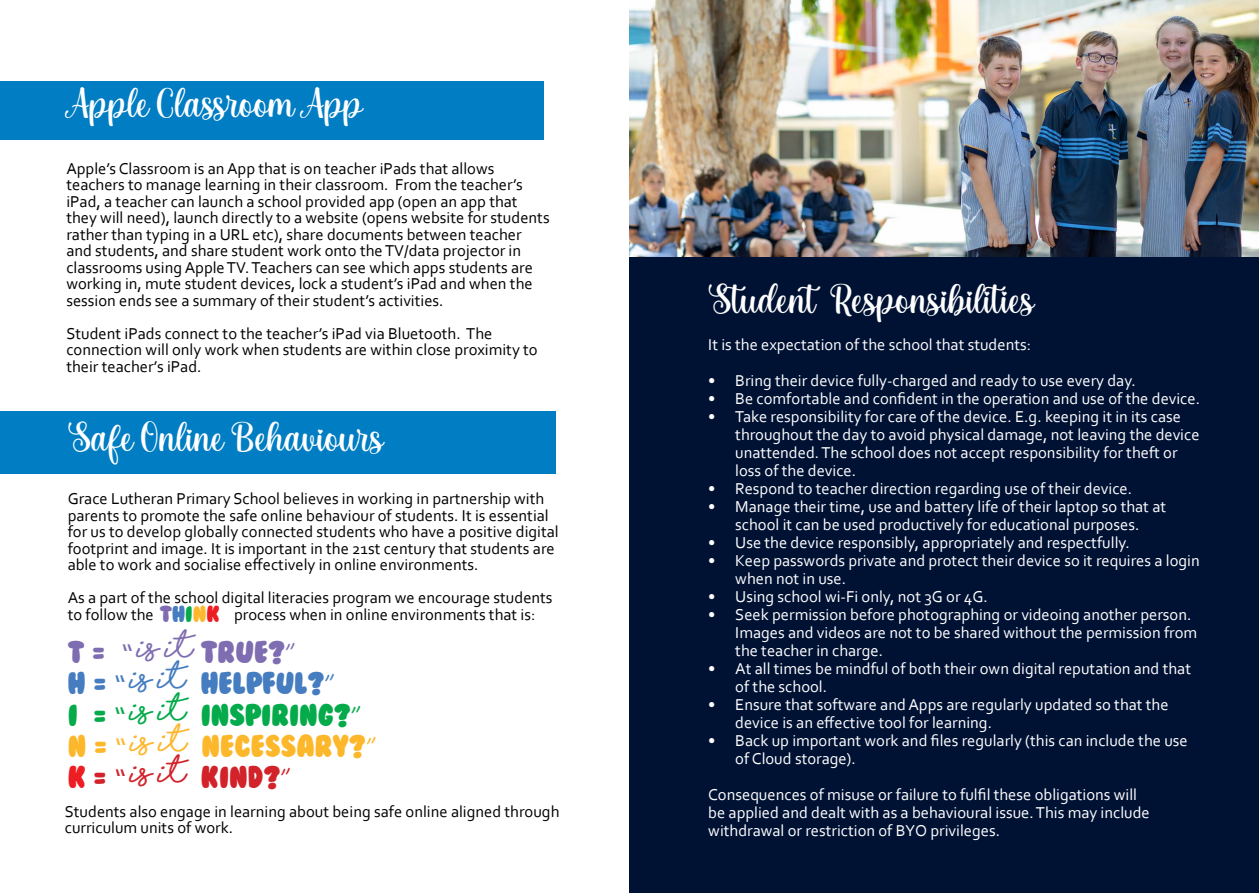
<style>
.page{position:relative;width:1259px;height:893px;background:#fff}
.page>*{position:absolute;margin:0;border:0;box-sizing:border-box;transform-origin:0 0}
.t1{font:45px "josephsophia";color:#fff}
.t2{font:28.5px/31.2px "Bubble Gum";color:#05aa4b}
.t3{font:21px "Bubble Gum";color:#7f6db1}
.t4{font:16.5px/18px "Corbel";color:#fff}
.t5{font:16.5px/16.5px "Corbel";color:#000}
.s1{color:#457dc0}
.s2{color:#05aa4b}
.s3{color:#fdb72b}
.s4{color:#ed1d24}
.s5{color:#7f6db1}
.s6{font-family:"Corbel";color:#7f6db1}
.s7{font-family:"Shorelines Script";font-weight:700;color:#7f6db1}
.s8{font-family:"Ink Free";color:#7f6db1}
.s9{font-family:"Corbel";color:#457dc0}
.s10{font-family:"Shorelines Script";font-weight:700;color:#457dc0}
.s11{font-family:"Ink Free";color:#457dc0}
.s12{font-family:"Corbel"}
.s13{font-family:"Shorelines Script";font-weight:700}
.s14{font-family:"Ink Free"}
.s15{font-family:"Corbel";color:#fdb72b}
.s16{font-family:"Shorelines Script";font-weight:700;color:#fdb72b}
.s17{font-family:"Ink Free";color:#fdb72b}
.s18{color:#d2232a}
.s19{font-family:"Corbel";color:#d2232a}
.s20{font-family:"Shorelines Script";font-weight:700;color:#d2232a}
.s21{font-family:"Ink Free";color:#d2232a}
</style>
<div class="page">
<div style="left:0;top:82px;width:543px;height:58px;background:#007dc3"></div>
<div style="left:0;top:411px;width:555px;height:62px;background:#007dc3"></div>
<div style="left:629px;top:255px;width:630px;height:638px;background:#001234"></div>
<img style="left:629px;top:0;width:630px;height:257px">
<h1 class="t1" style="left:66px;top:78px;width:298px">Apple Classroom App</h1>
<p class="t5" style="left:66px;top:160px;width:485px">Apple’s Classroom is an App that is on teacher iPads that allows teachers to manage learning in their classroom. From the teacher’s iPad, a teacher can launch a school provided app (open an app that they will need), launch directly to a website (opens website for students rather than typing in a URL etc), share documents between teacher and students, and share student work onto the TV/data projector in classrooms using Apple TV. Teachers can see which apps students are working in, mute student devices, lock a student’s iPad and when the session ends see a summary of their student’s activities.</p>
<p class="t5" style="left:66px;top:325px;width:473px">Student iPads connect to the teacher’s iPad via Bluetooth. The connection will only work when students are within close proximity to their teacher’s iPad.</p>
<h1 class="t1" style="left:68px;top:412px;width:317px">Safe Online Behaviours</h1>
<p class="t5" style="left:68px;top:490px;width:492px">Grace Lutheran Primary School believes in working in partnership with parents to promote the safe online behaviour of students. It is essential for us to develop globally connected students who have a positive digital footprint and image. It is important in the 21st century that students are able to work and socialise effectively in online environments.</p>
<p class="t5" style="left:68px;top:589px;width:486px">As a part of the school digital literacies program we encourage students to follow the</p>
<p class="t3" style="left:160px;top:604px;width:61px">T<span class="s1">H</span><span class="s2">I</span><span class="s3">N</span><span class="s4">K</span></p>
<p class="t5" style="left:234px;top:606px;width:303px">process when in online environments that is:</p>
<h2 class="t2" style="left:68px;top:637px;width:311px"><span class="s5">T =</span> <span class="s6">“</span> <span class="s7">IS IT</span> <span class="s5">TRUE?</span><span class="s8">”<br></span><span class="s1">H =</span> <span class="s9">“</span> <span class="s10">IS IT</span> <span class="s1">HELPFUL?</span><span class="s11">”<br></span>I = <span class="s12">“</span> <span class="s13">IS IT</span> INSPIRING?<span class="s14">”<br></span><span class="s3">N =</span> <span class="s15">“</span> <span class="s16">IS IT</span> <span class="s3">NECESSARY?</span><span class="s17">”<br></span><span class="s4">K</span> <span class="s18">=</span> <span class="s19">“</span> <span class="s20">IS IT</span> <span class="s18">KIND?</span><span class="s21">”</span></h2>
<p class="t5" style="left:65px;top:803px;width:496px">Students also engage in learning about being safe online aligned through curriculum units of work.</p>
<h1 class="t1" style="left:708px;top:273px;width:328px">Student Responsibilities</h1>
<p class="t4" style="left:708px;top:335px;width:324px">It is the expectation of the school that students:</p>
<p class="t4" style="left:708px;top:371px;width:429px">• Bring their device fully-charged and ready to use every day.</p>
<p class="t4" style="left:708px;top:389px;width:493px">• Be comfortable and confident in the operation and use of the device.</p>
<p class="t4" style="left:735px;top:407px;width:466px;text-indent:-27px">• Take responsibility for care of the device. E.g. keeping it in its case throughout the day to avoid physical damage, not leaving the device unattended. The school does not accept responsibility for theft or loss of the device.</p>
<p class="t4" style="left:708px;top:479px;width:425px">• Respond to teacher direction regarding use of their device.</p>
<p class="t4" style="left:708px;top:497px;width:459px;text-align:center">• Manage their time, use and battery life of their laptop so that at school it can be used productively for educational purposes.</p>
<p class="t4" style="left:708px;top:533px;width:423px">• Use the device responsibly, appropriately and respectfully.</p>
<p class="t4" style="left:735px;top:551px;width:466px;text-indent:-27px">• Keep passwords private and protect their device so it requires a login when not in use.</p>
<p class="t4" style="left:708px;top:587px;width:281px">• Using school wi-Fi only, not 3G or 4G.</p>
<p class="t4" style="left:735px;top:605px;width:463px;text-indent:-27px">• Seek permission before photographing or videoing another person.<br>Images and videos are not to be shared without the permission from the teacher in charge.</p>
<p class="t4" style="left:735px;top:659px;width:457px;text-indent:-27px">• At all times be mindful of both their own digital reputation and that of the school.</p>
<p class="t4" style="left:735px;top:695px;width:435px;text-indent:-27px">• Ensure that software and Apps are regularly updated so that the device is an effective tool for learning.</p>
<p class="t4" style="left:735px;top:731px;width:454px;text-indent:-27px">• Back up important work and files regularly (this can include the use of Cloud storage).</p>
<p class="t4" style="left:708px;top:785px;width:443px">Consequences of misuse or failure to fulfil these obligations will be applied and dealt with as a behavioural issue. This may include withdrawal or restriction of BYO privileges.</p>
</div>
